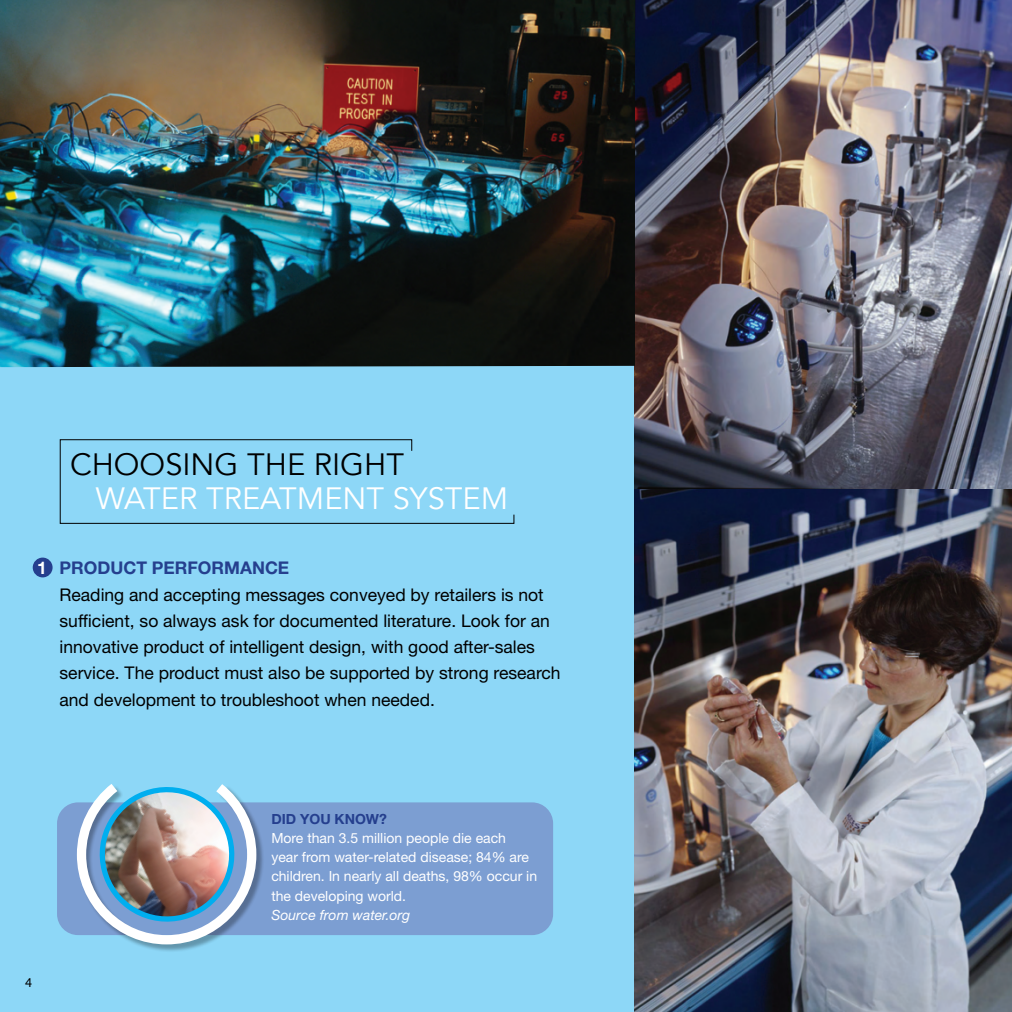
<style>
.page{position:relative;width:1012px;height:1012px;background:#fff}
.page>*{position:absolute;margin:0;border:0;box-sizing:border-box;transform-origin:0 0}
.t1{font:30.8px/33.6px "Avenir";color:#fff}
.t2{font:17.5px/26.2px "Helvetica Neue LT Std";color:#000}
.t3{font:700 17.5px "Helvetica Neue LT Std";color:#253f8e}
.t4{font:700 17.5px "Helvetica Neue LT Std";color:#fff}
.t5{font:14px/19.2px "Helvetica Neue LT Std";color:#fff}
.t6{font:italic 14px "Helvetica Neue LT Std";color:#fff}
.t7{font:700 14px "Helvetica Neue LT Std";color:#253f8e}
.t8{font:12.25px "Lucida Grande";color:#000}
.s1{color:#000}
</style>
<div class="page">
<div style="left:0;top:2px;width:1012px;height:1010px;background:#8dd7f7"></div>
<img style="left:635px;top:0;width:377px;height:1012px">
<div style="left:57px;top:802px;width:496px;height:133px;background:#7c9ed2;border-radius:21px"></div>
<div style="left:78px;top:785px;width:187px;height:168px;background:#000;opacity:.3"></div>
<img style="left:72px;top:784px;width:189px;height:165px">
<img style="left:0;top:0;width:635px;height:367px">
<svg style="left:59px;top:439px;width:456px;height:85px"></svg>
<div style="left:33px;top:558px;width:20px;height:19px;background:#253f8e;border-radius:50%"></div>
<p class="t1" style="left:96px;top:448px;width:414px;text-indent:-26px"><span class="s1">CHOOSING THE RIGHT<br></span>WATER TREATMENT SYSTEM</p>
<p class="t4" style="left:37px;top:557px;width:11px">1</p>
<p class="t3" style="left:60px;top:557px;width:231px">PRODUCT PERFORMANCE</p>
<p class="t2" style="left:60px;top:581px;width:503px">Reading and accepting messages conveyed by retailers is not sufficient, so always ask for documented literature. Look for an innovative product of intelligent design, with good after-sales service. The product must also be supported by strong research and development to troubleshoot when needed.</p>
<p class="t8" style="left:25px;top:976px;width:9px">4</p>
<p class="t7" style="left:271px;top:810px;width:117px">DID YOU KNOW?</p>
<p class="t5" style="left:271px;top:828px;width:267px">More than 3.5 million people die each<br>year from water-related disease; 84% are children. In nearly all deaths, 98% occur in the developing world.</p>
<p class="t6" style="left:271px;top:906px;width:140px">Source from water.org</p>
</div>
